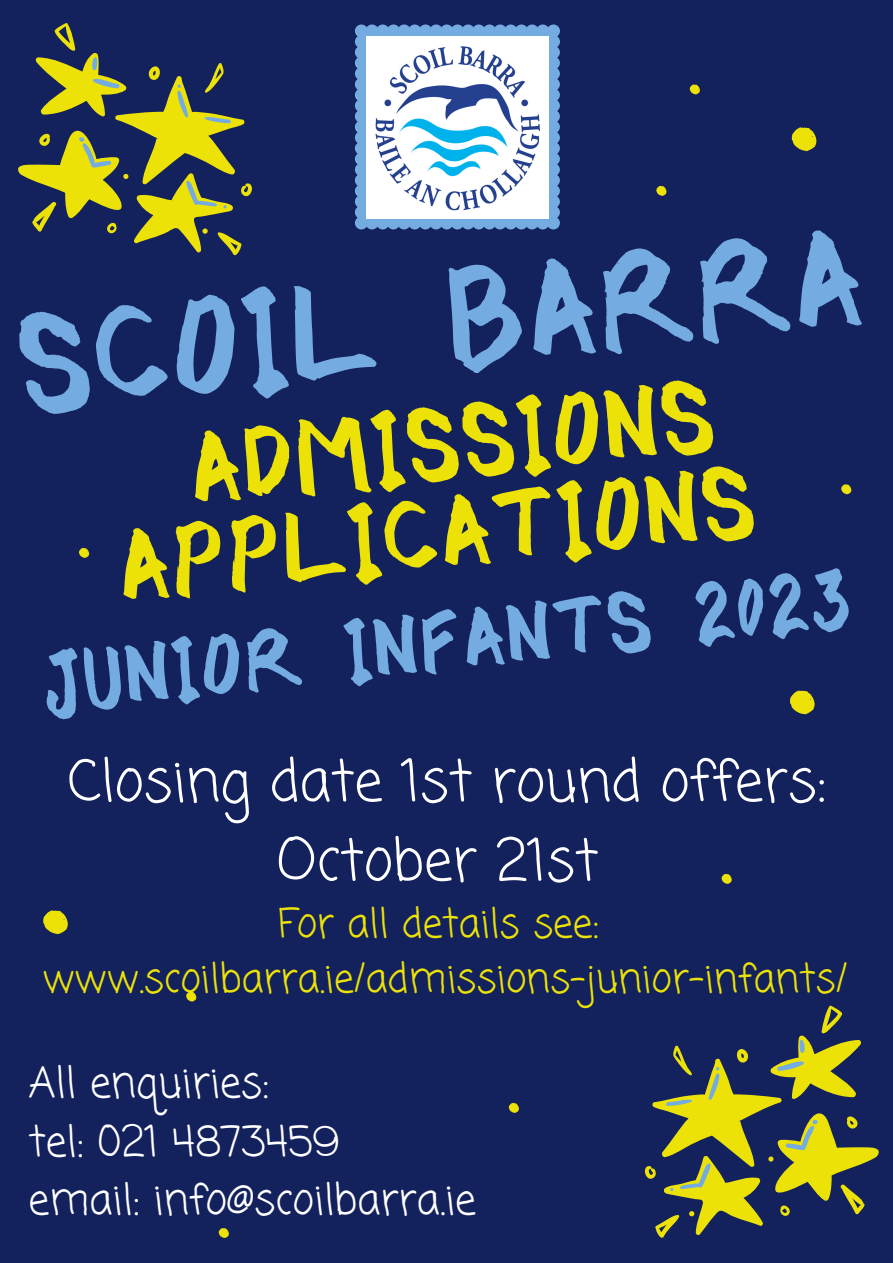
<style>
.page{position:relative;width:893px;height:1263px;background:#13215d}
.page>*{position:absolute;margin:0;border:0;box-sizing:border-box;transform-origin:0 0}
.t1{font:118.12px "CYN Piatakin";color:#74ace1}
.t2{font:86.85px/89.6px "CYN Piatakin";color:#ece207;text-align:center}
.t3{font:72px "CYN Piatakin";color:#74ace1}
.t4{font:57px/79.3px "Coming Soon";color:#fff;text-align:center}
.t5{font:42px/58.5px "Coming Soon";color:#fff}
.t6{font:39.75px/55.1px "Coming Soon";color:#ece207;text-align:center}
</style>
<div class="page">
<svg style="left:644px;top:1005px;width:235px;height:233px"></svg>
<svg style="left:43px;top:910px;width:25px;height:24px"></svg>
<svg style="left:792px;top:127px;width:24px;height:24px"></svg>
<svg style="left:656px;top:186px;width:10px;height:10px"></svg>
<svg style="left:186px;top:991px;width:10px;height:11px"></svg>
<svg style="left:841px;top:484px;width:10px;height:10px"></svg>
<svg style="left:509px;top:1103px;width:10px;height:10px"></svg>
<svg style="left:219px;top:1228px;width:10px;height:10px"></svg>
<svg style="left:18px;top:23px;width:234px;height:232px"></svg>
<svg style="left:790px;top:690px;width:24px;height:24px"></svg>
<svg style="left:79px;top:548px;width:10px;height:10px"></svg>
<svg style="left:690px;top:84px;width:10px;height:10px"></svg>
<svg style="left:355px;top:24px;width:205px;height:205px;background:#71a4d7"></svg>
<img style="left:366px;top:36px;width:182px;height:182px">
<svg style="left:721px;top:874px;width:10px;height:10px"></svg>
<h1 class="t1" style="left:12px;top:316px;width:852px;rotate:-6deg">SCOIL BARRA</h1>
<h2 class="t2" style="left:104px;top:440px;width:643px;rotate:-6deg">ADMISSIONS<br>APPLICATIONS</h2>
<h3 class="t3" style="left:38px;top:653px;width:815px;rotate:-6deg">JUNIOR INFANTS 2023</h3>
<h3 class="t4" style="left:68px;top:745px;width:759px">Closing date 1st round offers:<br>October 21st</h3>
<p class="t6" style="left:42px;top:899px;width:807px">For all details see: www.scoilbarra.ie/admissions-junior-infants/</p>
<p class="t5" style="left:29px;top:1056px;width:449px">All enquiries:<br>tel: 021 4873459<br>email: info@scoilbarra.ie</p>
</div>
